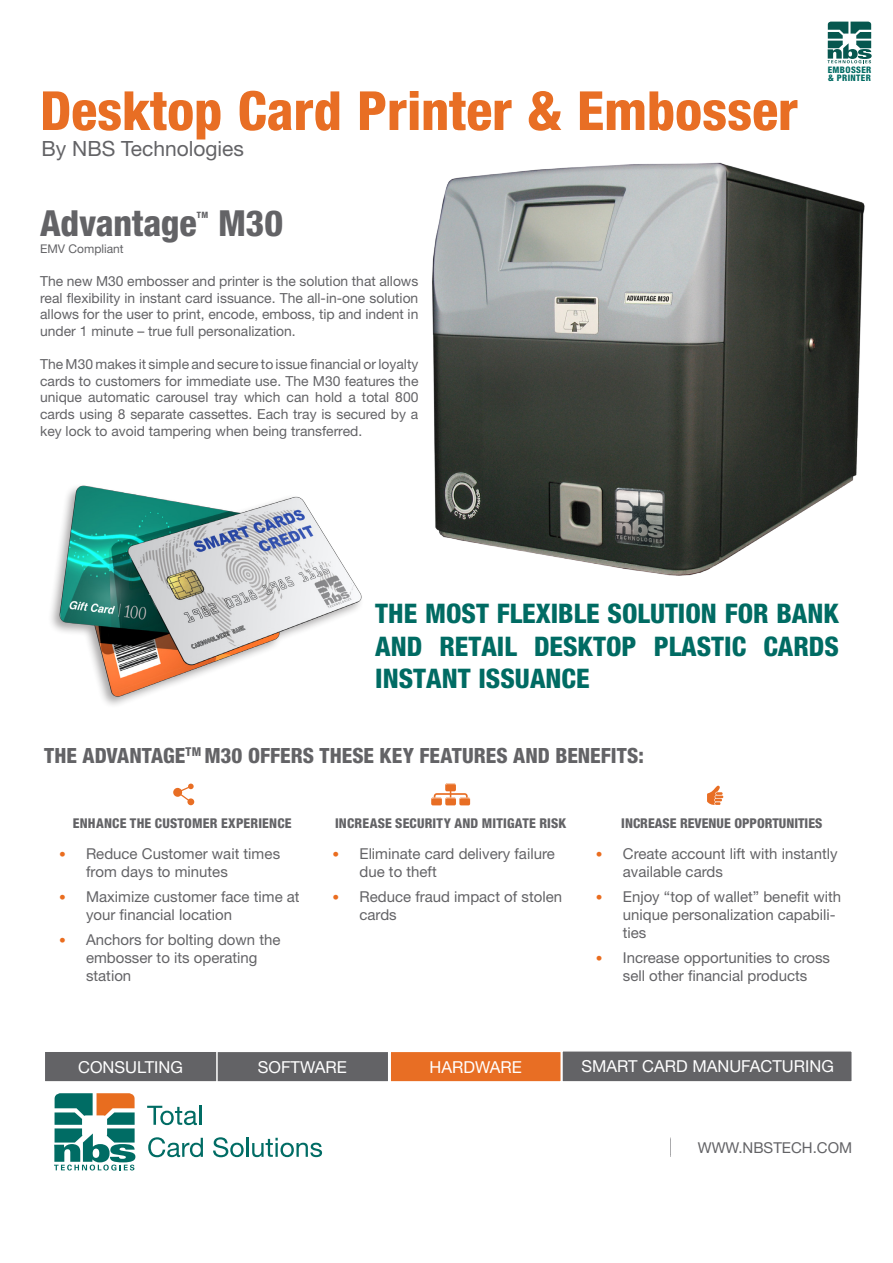
<style>
.page{position:relative;width:893px;height:1263px;background:#fff}
.page>*{position:absolute;margin:0;border:0;box-sizing:border-box;transform-origin:0 0}
.Italic_Subhead{font:800 condensed 54px "Helvetica Neue LT Std";color:#e86e24}
.t1{font:800 condensed 36px "Helvetica Neue LT Std";letter-spacing:-.005em;color:#636366}
.Italic_Subhead-2{font:800 condensed 27px/32.4px "Helvetica Neue LT Std";color:#006b63;text-align:justify}
.t2{font:800 condensed 21px "Helvetica Neue LT Std";color:#636366}
.t3{font:21px "Helvetica Neue LT Std";color:#636366}
.t4{font:16.5px "Helvetica Neue LT Std";color:#fff}
.t5{font:15px/18px "Helvetica Neue LT Std";color:#636366}
.t6{font:13.8px/16.6px "Helvetica Neue LT Std";color:#636366;text-align:justify}
.t7{font:800 condensed 13.5px "Helvetica Neue LT Std";letter-spacing:.01em;color:#636366}
.t8{font:12px "Helvetica Neue LT Std";color:#636366}
.t9{font:800 condensed 9px "Helvetica Neue LT Std";letter-spacing:.04em;color:#006b63}
.t10{font:800 condensed 8.7px "Helvetica Neue LT Std";color:#636366}
.s1{font-size:13.5px;color:#ea6d1f}
</style>
<div class="page">
<div style="left:390px;top:1051px;width:171px;height:31px;background:#e86e24"></div>
<div style="left:389px;top:1050px;width:173px;height:33px;border:2px solid #fff"></div>
<div style="left:216px;top:1051px;width:173px;height:31px;background:#636366"></div>
<div style="left:215px;top:1050px;width:174px;height:33px;border:2px solid #fff"></div>
<div style="left:561px;top:1050px;width:292px;height:33px;background:#636366;border:2px solid #fff"></div>
<div style="left:44px;top:1050px;width:174px;height:33px;background:#636366;border:2px solid #fff"></div>
<svg style="left:54px;top:1093px;width:81px;height:77px"></svg>
<svg style="left:147px;top:1106px;width:54px;height:19px"></svg>
<svg style="left:148px;top:1137px;width:55px;height:20px"></svg>
<svg style="left:213px;top:1137px;width:31px;height:20px"></svg>
<hr style="left:246px;top:1138px;width:3px;height:19px;background:#006c64">
<svg style="left:252px;top:1138px;width:70px;height:19px"></svg>
<div style="left:445px;top:797px;width:11px;height:8px;background:#e86e24;border-radius:2px"></div>
<div style="left:459px;top:797px;width:11px;height:8px;background:#e86e24;border-radius:2px"></div>
<div style="left:431px;top:797px;width:11px;height:8px;background:#e86e24;border-radius:2px"></div>
<svg style="left:432px;top:784px;width:38px;height:17px"></svg>
<svg style="left:707px;top:785px;width:16px;height:20px"></svg>
<svg style="left:173px;top:783px;width:21px;height:22px"></svg>
<svg style="left:670px;top:1138px;width:1px;height:18px"></svg>
<img style="left:432px;top:162px;width:433px;height:414px">
<img style="left:51px;top:485px;width:311px;height:220px">
<svg style="left:827px;top:22px;width:45px;height:41px"></svg>
<p class="Italic_Subhead" style="left:40px;top:77px;width:759px">Desktop Card Printer &amp; Embosser</p>
<p class="t3" style="left:41px;top:136px;width:204px">By NBS Technologies</p>
<p class="t1" style="left:40px;top:201px;width:158px">Advantage</p>
<p class="t10" style="left:197px;top:209px;width:13px">TM</p>
<p class="t1" style="left:218px;top:201px;width:67px">M30</p>
<p class="t8" style="left:40px;top:241px;width:85px">EMV Compliant</p>
<p class="t6" style="left:40px;top:272px;width:380px">The new M30 embosser and printer is the solution that allows real flexibility in instant card issuance. The all-in-one solution allows for the user to print, encode, emboss, tip and indent in under 1 minute – true full personalization.</p>
<p class="t6" style="left:40px;top:356px;width:380px">The M30 makes it simple and secure to issue financial or loyalty cards to customers for immediate use. The M30 features the unique automatic carousel tray which can hold a total 800 cards using 8 separate cassettes. Each tray is secured by a key lock to avoid tampering when being transferred.</p>
<p class="t9" style="left:828px;top:64px;width:45px">EMBOSSER</p>
<p class="t9" style="left:828px;top:73px;width:44px">&amp; PRINTER</p>
<p class="Italic_Subhead-2" style="left:375px;top:597px;width:465px">THE MOST FLEXIBLE SOLUTION FOR BANK AND RETAIL DESKTOP PLASTIC CARDS INSTANT ISSUANCE</p>
<p class="t2" style="left:44px;top:743px;width:601px">THE ADVANTAGE<sup>TM</sup> M30 OFFERS THESE KEY FEATURES AND BENEFITS:</p>
<p class="t7" style="left:73px;top:815px;width:220px">ENHANCE THE CUSTOMER EXPERIENCE</p>
<p class="t7" style="left:335px;top:815px;width:233px">INCREASE SECURITY AND MITIGATE RISK</p>
<p class="t7" style="left:621px;top:815px;width:203px">INCREASE REVENUE OPPORTUNITIES</p>
<p class="t5" style="left:86px;top:844px;width:196px;text-indent:-27px"><span class="s1">•</span> Reduce Customer wait times from days to minutes</p>
<p class="t5" style="left:86px;top:887px;width:215px;text-indent:-27px"><span class="s1">•</span> Maximize customer face time at your financial location</p>
<p class="t5" style="left:86px;top:930px;width:196px;text-indent:-27px"><span class="s1">•</span> Anchors for bolting down the embosser to its operating station</p>
<p class="t5" style="left:623px;top:844px;width:216px;text-indent:-27px"><span class="s1">•</span> Create account lift with instantly available cards</p>
<p class="t5" style="left:623px;top:887px;width:220px;text-indent:-27px"><span class="s1">•</span> Enjoy “top of wallet” benefit with unique personalization capabili&shy;ties</p>
<p class="t5" style="left:596px;top:948px;width:236px;text-align:center"><span class="s1">•</span> Increase opportunities to cross sell other financial products</p>
<p class="t5" style="left:359px;top:844px;width:197px;text-indent:-27px"><span class="s1">•</span> Eliminate card delivery failure due to theft</p>
<p class="t5" style="left:359px;top:887px;width:204px;text-indent:-27px"><span class="s1">•</span> Reduce fraud impact of stolen cards</p>
<p class="t4" style="left:78px;top:1057px;width:106px">CONSULTING</p>
<p class="t4" style="left:581px;top:1056px;width:254px">SMART CARD MANUFACTURING</p>
<p class="t4" style="left:258px;top:1057px;width:91px">SOFTWARE</p>
<p class="t4" style="left:429px;top:1057px;width:94px">HARDWARE</p>
<p class="t5" style="left:698px;top:1138px;width:156px">WWW.NBSTECH.COM</p>
</div>
